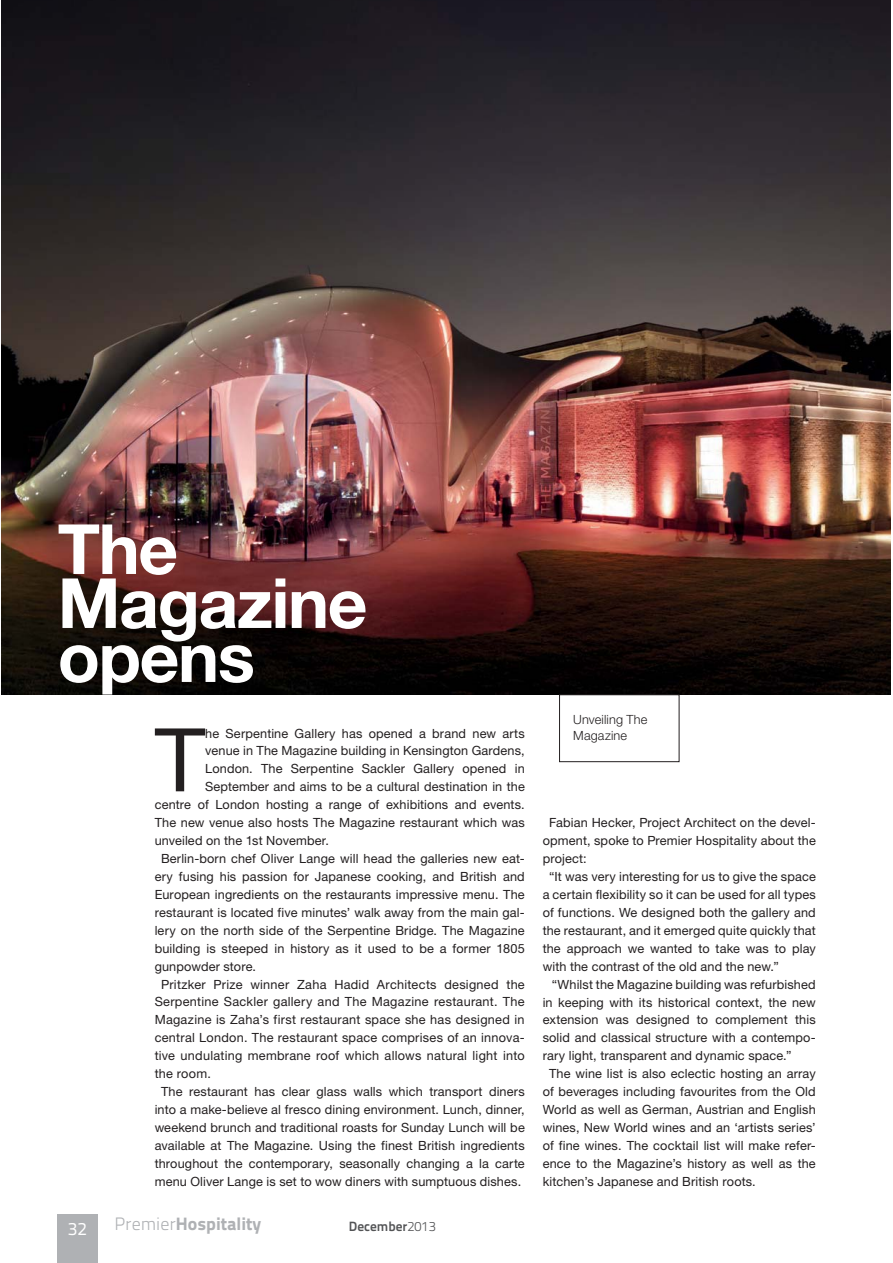
<style>
.page{position:relative;width:893px;height:1263px;background:#fff}
.page>*{position:absolute;margin:0;border:0;box-sizing:border-box;transform-origin:0 0}
.t1{font:88.05px "Helvetica Neue LT Std";color:#231f20}
.t2{font:700 69.3px/54px "Helvetica Neue LT Std";letter-spacing:-.02em;color:#fff}
.t3{font:800 18px "Titillium Text 22 L";color:#afb1b4}
.t4{font:18px "Titillium Text 22 L";color:#fff}
.t5{font:700 13.5px "Titillium Text 22 L";color:#535456}
.t6{font:12.75px "Helvetica Neue LT Std";letter-spacing:.01em;color:#231f20}
.t7{font:300 12.75px/15.8px "Helvetica Neue LT Std";letter-spacing:.01em;color:#231f20}
.s1{font-weight:300}
</style>
<div class="page">
<div style="left:57px;top:1214px;width:40px;height:49px;background:#afb1b4"></div>
<img style="left:2px;top:0;width:889px;height:695px">
<div style="left:559px;top:695px;width:120px;height:67px;border:1px solid #231f20"></div>
<h2 class="t2" style="left:58px;top:528px;width:311px">The<br>Magazine opens</h2>
<h1 class="t1" style="left:155px;top:728px;width:52px">T</h1>
<p class="t6" style="left:205px;top:728px;width:321px">he Serpentine Gallery has opened a brand new arts</p>
<p class="t6" style="left:205px;top:746px;width:321px">venue in The Magazine building in Kensington Gardens,</p>
<p class="t6" style="left:205px;top:764px;width:321px">London. The Serpentine Sackler Gallery opened in</p>
<p class="t6" style="left:205px;top:782px;width:321px">September and aims to be a cultural destination in the</p>
<p class="t6" style="left:155px;top:800px;width:371px">centre of London hosting a range of exhibitions and events.</p>
<p class="t6" style="left:155px;top:818px;width:372px">The new venue also hosts The Magazine restaurant which was</p>
<p class="t6" style="left:155px;top:836px;width:176px">unveiled on the 1st November.</p>
<p class="t6" style="left:161px;top:854px;width:365px">Berlin-born chef Oliver Lange will head the galleries new eat-</p>
<p class="t6" style="left:155px;top:872px;width:372px">ery fusing his passion for Japanese cooking, and British and</p>
<p class="t6" style="left:155px;top:890px;width:372px">European ingredients on the restaurants impressive menu. The</p>
<p class="t6" style="left:155px;top:908px;width:372px">restaurant is located five minutes’ walk away from the main gal-</p>
<p class="t6" style="left:155px;top:926px;width:371px">lery on the north side of the Serpentine Bridge. The Magazine</p>
<p class="t6" style="left:155px;top:944px;width:371px">building is steeped in history as it used to be a former 1805</p>
<p class="t6" style="left:155px;top:961px;width:103px">gunpowder store.</p>
<p class="t6" style="left:161px;top:979px;width:365px">Pritzker Prize winner Zaha Hadid Architects designed the</p>
<p class="t6" style="left:155px;top:997px;width:371px">Serpentine Sackler gallery and The Magazine restaurant. The</p>
<p class="t6" style="left:155px;top:1015px;width:371px">Magazine is Zaha’s first restaurant space she has designed in</p>
<p class="t6" style="left:155px;top:1033px;width:371px">central London. The restaurant space comprises of an innova-</p>
<p class="t6" style="left:155px;top:1051px;width:371px">tive undulating membrane roof which allows natural light into</p>
<p class="t6" style="left:155px;top:1069px;width:58px">the room.</p>
<p class="t6" style="left:161px;top:1087px;width:365px">The restaurant has clear glass walls which transport diners</p>
<p class="t6" style="left:155px;top:1105px;width:372px">into a make-believe al fresco dining environment. Lunch, dinner,</p>
<p class="t6" style="left:155px;top:1123px;width:372px">weekend brunch and traditional roasts for Sunday Lunch will be</p>
<p class="t6" style="left:155px;top:1141px;width:372px">available at The Magazine. Using the finest British ingredients</p>
<p class="t6" style="left:155px;top:1159px;width:372px">throughout the contemporary, seasonally changing a la carte</p>
<p class="t6" style="left:155px;top:1177px;width:368px">menu Oliver Lange is set to wow diners with sumptuous dishes.</p>
<h3 class="t4" style="left:68px;top:1215px;width:21px">32</h3>
<h3 class="t3" style="left:114px;top:1210px;width:148px"><span class="s1">Premier</span>Hospitality</h3>
<p class="t5" style="left:349px;top:1216px;width:88px">December<span class="s1">2013</span></p>
<p class="t7" style="left:573px;top:712px;width:76px">Unveiling The<br>Magazine</p>
<p class="t6" style="left:549px;top:818px;width:268px">Fabian Hecker, Project Architect on the devel-</p>
<p class="t6" style="left:543px;top:836px;width:275px">opment, spoke to Premier Hospitality about the</p>
<p class="t6" style="left:543px;top:854px;width:45px">project:</p>
<p class="t6" style="left:549px;top:872px;width:268px">“It was very interesting for us to give the space</p>
<p class="t6" style="left:543px;top:890px;width:275px">a certain flexibility so it can be used for all types</p>
<p class="t6" style="left:543px;top:908px;width:275px">of functions. We designed both the gallery and</p>
<p class="t6" style="left:543px;top:926px;width:275px">the restaurant, and it emerged quite quickly that</p>
<p class="t6" style="left:543px;top:944px;width:275px">the approach we wanted to take was to play</p>
<p class="t6" style="left:543px;top:962px;width:238px">with the contrast of the old and the new.”</p>
<p class="t6" style="left:552px;top:979px;width:265px">“Whilst the Magazine building was refurbished</p>
<p class="t6" style="left:543px;top:997px;width:275px">in keeping with its historical context, the new</p>
<p class="t6" style="left:543px;top:1015px;width:275px">extension was designed to complement this</p>
<p class="t6" style="left:543px;top:1033px;width:275px">solid and classical structure with a contempo-</p>
<p class="t6" style="left:543px;top:1051px;width:250px">rary light, transparent and dynamic space.”</p>
<p class="t6" style="left:549px;top:1069px;width:268px">The wine list is also eclectic hosting an array</p>
<p class="t6" style="left:543px;top:1087px;width:274px">of beverages including favourites from the Old</p>
<p class="t6" style="left:543px;top:1105px;width:275px">World as well as German, Austrian and English</p>
<p class="t6" style="left:543px;top:1123px;width:275px">wines, New World wines and an ‘artists series’</p>
<p class="t6" style="left:543px;top:1141px;width:274px">of fine wines. The cocktail list will make refer-</p>
<p class="t6" style="left:543px;top:1159px;width:275px">ence to the Magazine’s history as well as the</p>
<p class="t6" style="left:543px;top:1177px;width:215px">kitchen’s Japanese and British roots.</p>
</div>
